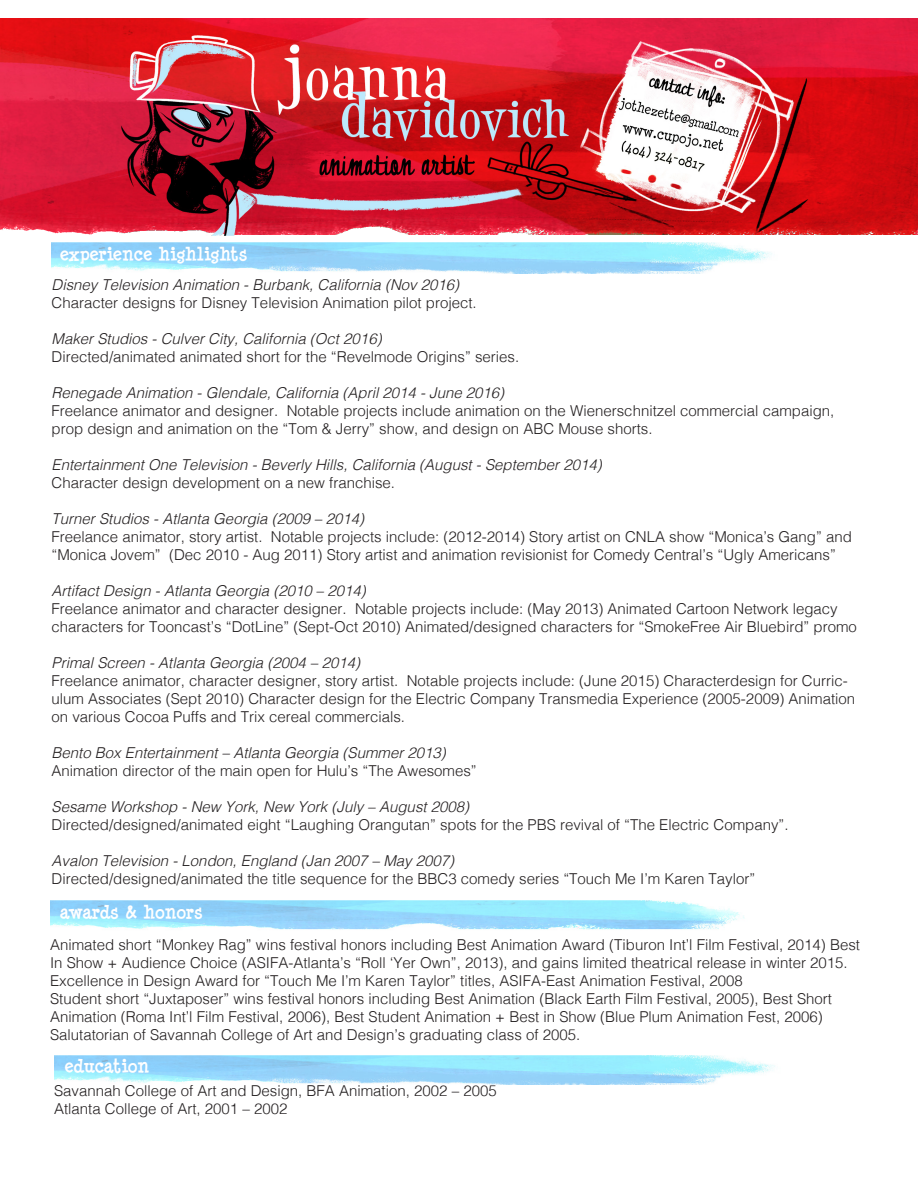
<style>
.page{position:relative;width:918px;height:1188px;background:#fff}
.page>*{position:absolute;margin:0;border:0;box-sizing:border-box;transform-origin:0 0}
.t1{font:700 18px "Minya Nouvelle";color:#fff}
.t2{font:300 15px/18px "Helvetica";color:#231f20}
.t3{font:italic 300 15px "Helvetica";color:#231f20}
</style>
<div class="page">
<img style="left:52px;top:243px;width:720px;height:30px">
<img style="left:50px;top:900px;width:695px;height:30px">
<img style="left:55px;top:1055px;width:720px;height:30px">
<img style="left:0;top:19px;width:918px;height:217px">
<p class="t1" style="left:60px;top:243px;width:189px">experience highlights</p>
<p class="t3" style="left:52px;top:272px;width:409px">Disney Television Animation - Burbank, California (Nov 2016)</p>
<p class="t2" style="left:52px;top:292px;width:427px">Character designs for Disney Television Animation pilot project.</p>
<p class="t3" style="left:52px;top:326px;width:332px">Maker Studios - Culver City, California (Oct 2016)</p>
<p class="t2" style="left:52px;top:346px;width:469px">Directed/animated animated short for the “Revelmode Origins” series.</p>
<p class="t3" style="left:52px;top:380px;width:454px">Renegade Animation - Glendale, California (April 2014 - June 2016)</p>
<p class="t2" style="left:52px;top:400px;width:784px">Freelance animator and designer. Notable projects include animation on the Wienerschnitzel commercial campaign, prop design and animation on the “Tom &amp; Jerry” show, and design on ABC Mouse shorts.</p>
<p class="t3" style="left:52px;top:452px;width:552px">Entertainment One Television - Beverly Hills, California (August - September 2014)</p>
<p class="t2" style="left:52px;top:472px;width:345px">Character design development on a new franchise.</p>
<p class="t3" style="left:52px;top:506px;width:314px">Turner Studios - Atlanta Georgia (2009 – 2014)</p>
<p class="t2" style="left:52px;top:526px;width:802px">Freelance animator, story artist. Notable projects include: (2012-2014) Story artist on CNLA show “Monica’s Gang” and “Monica Jovem” (Dec 2010 - Aug 2011) Story artist and animation revisionist for Comedy Central’s “Ugly Americans”</p>
<p class="t3" style="left:52px;top:578px;width:316px">Artifact Design - Atlanta Georgia (2010 – 2014)</p>
<p class="t2" style="left:52px;top:598px;width:807px">Freelance animator and character designer. Notable projects include: (May 2013) Animated Cartoon Network legacy characters for Tooncast’s “DotLine” (Sept-Oct 2010) Animated/designed characters for “SmokeFree Air Bluebird” promo</p>
<p class="t3" style="left:52px;top:650px;width:310px">Primal Screen - Atlanta Georgia (2004 – 2014)</p>
<p class="t2" style="left:52px;top:670px;width:805px">Freelance animator, character designer, story artist. Notable projects include: (June 2015) Characterdesign for Curric&shy;ulum Associates (Sept 2010) Character design for the Electric Company Transmedia Experience (2005-2009) Animation on various Cocoa Puffs and Trix cereal commercials.</p>
<p class="t3" style="left:52px;top:740px;width:396px">Bento Box Entertainment – Atlanta Georgia (Summer 2013)</p>
<p class="t2" style="left:52px;top:760px;width:427px">Animation director of the main open for Hulu’s “The Awesomes”</p>
<p class="t3" style="left:52px;top:794px;width:419px">Sesame Workshop - New York, New York (July – August 2008)</p>
<p class="t2" style="left:52px;top:814px;width:738px">Directed/designed/animated eight “Laughing Orangutan” spots for the PBS revival of “The Electric Company”.</p>
<p class="t3" style="left:52px;top:848px;width:404px">Avalon Television - London, England (Jan 2007 – May 2007)</p>
<p class="t2" style="left:52px;top:868px;width:705px">Directed/designed/animated the title sequence for the BBC3 comedy series “Touch Me I’m Karen Taylor”</p>
<p class="t1" style="left:60px;top:901px;width:144px">awards &amp; honors</p>
<p class="t2" style="left:50px;top:935px;width:812px">Animated short “Monkey Rag” wins festival honors including Best Animation Award (Tiburon Int’l Film Festival, 2014) Best<br>In Show + Audience Choice (ASIFA-Atlanta’s “Roll ‘Yer Own”, 2013), and gains limited theatrical release in winter 2015.</p>
<p class="t2" style="left:50px;top:971px;width:694px">Excellence in Design Award for “Touch Me I’m Karen Taylor” titles, ASIFA-East Animation Festival, 2008</p>
<p class="t2" style="left:50px;top:989px;width:783px">Student short “Juxtaposer” wins festival honors including Best Animation (Black Earth Film Festival, 2005), Best Short<br>Animation (Roma Int’l Film Festival, 2006), Best Student Animation + Best in Show (Blue Plum Animation Fest, 2006)</p>
<p class="t2" style="left:50px;top:1025px;width:532px">Salutatorian of Savannah College of Art and Design’s graduating class of 2005.</p>
<p class="t1" style="left:64px;top:1055px;width:86px">education</p>
<p class="t2" style="left:54px;top:1081px;width:444px">Savannah College of Art and Design, BFA Animation, 2002 – 2005</p>
<p class="t2" style="left:54px;top:1099px;width:235px">Atlanta College of Art, 2001 – 2002</p>
</div>
